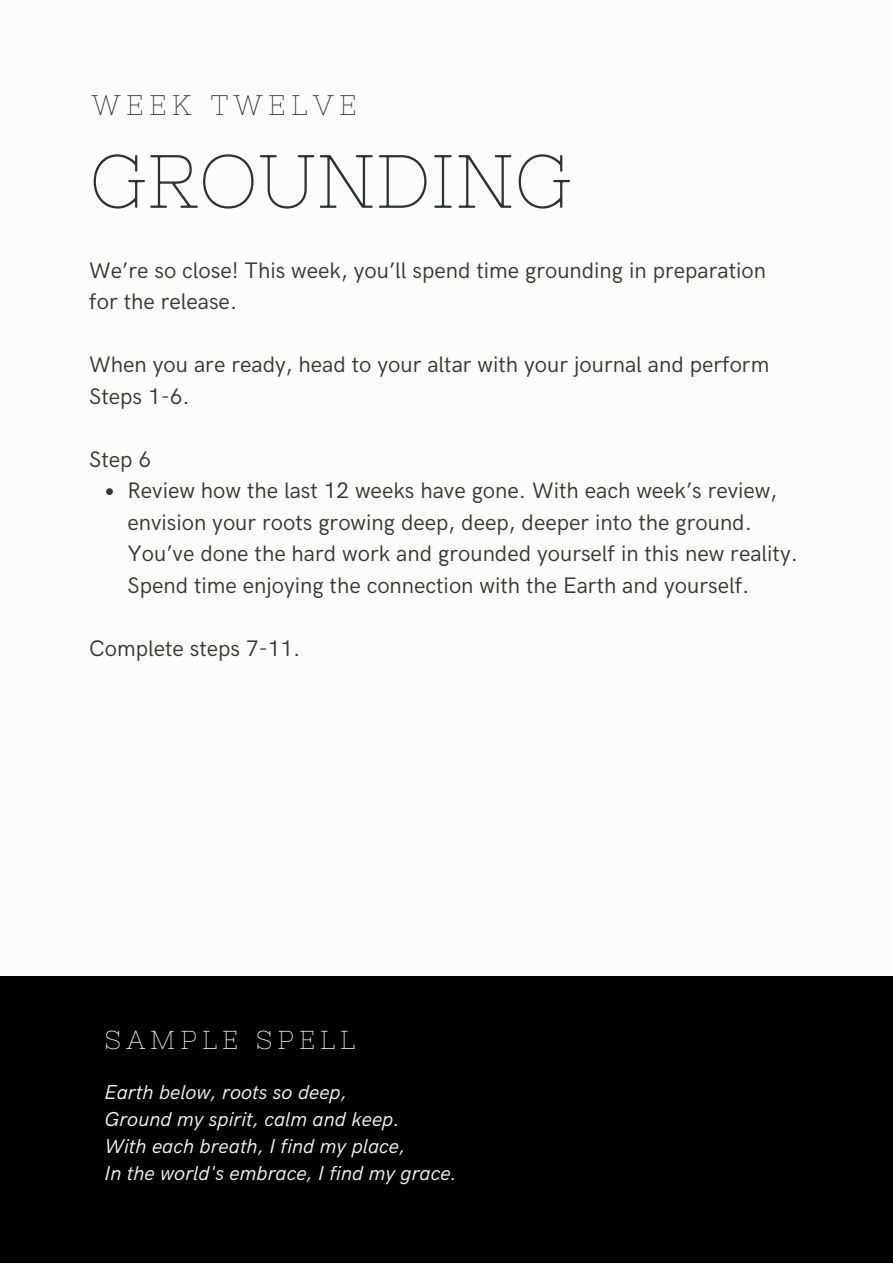
<style>
.page{position:relative;width:893px;height:1264px;background:#fff}
.page>*{position:absolute;margin:0;border:0;box-sizing:border-box;transform-origin:0 0}
.t1{font:75.3px "Nixie One";color:#2c3433}
.t2{font:28.2px "Nixie One";letter-spacing:.2em;color:#393633}
.t3{font:25.95px "Nixie One";letter-spacing:.2em;color:#f6f4f0}
.t4{font:22.5px/31.5px "HK Grotesk";color:#393633}
.t5{font:italic 20.1px "HK Grotesk";color:#f6f4f0}
</style>
<div class="page">
<div style="left:0;top:0;width:892px;height:1262px;background:#fcfdfb"></div>
<div style="left:0;top:976px;width:892px;height:286px;background:#000"></div>
<svg style="left:106px;top:488px;width:7px;height:7px"></svg>
<p class="t2" style="left:92px;top:89px;width:266px">WEEK TWELVE</p>
<p class="t1" style="left:89px;top:138px;width:484px">GROUNDING</p>
<p class="t4" style="left:89px;top:255px;width:678px">We’re so close! This week, you’ll spend time grounding in preparation for the release.</p>
<p class="t4" style="left:89px;top:350px;width:681px">When you are ready, head to your altar with your journal and perform<br>Steps 1-6.</p>
<p class="t4" style="left:89px;top:444px;width:63px">Step 6</p>
<p class="t4" style="left:127px;top:476px;width:672px">Review how the last 12 weeks have gone. With each week’s review, envision your roots growing deep, deep, deeper into the ground.<br>You’ve done the hard work and grounded yourself in this new reality.<br>Spend time enjoying the connection with the Earth and yourself.</p>
<p class="t4" style="left:89px;top:633px;width:213px">Complete steps 7-11.</p>
<p class="t3" style="left:105px;top:1024px;width:252px">SAMPLE SPELL</p>
<p class="t5" style="left:105px;top:1080px;width:244px">Earth below, roots so deep,</p>
<p class="t5" style="left:105px;top:1107px;width:297px">Ground my spirit, calm and keep.</p>
<p class="t5" style="left:105px;top:1134px;width:302px">With each breath, I find my place,</p>
<p class="t5" style="left:105px;top:1161px;width:354px">In the world's embrace, I find my grace.</p>
</div>
